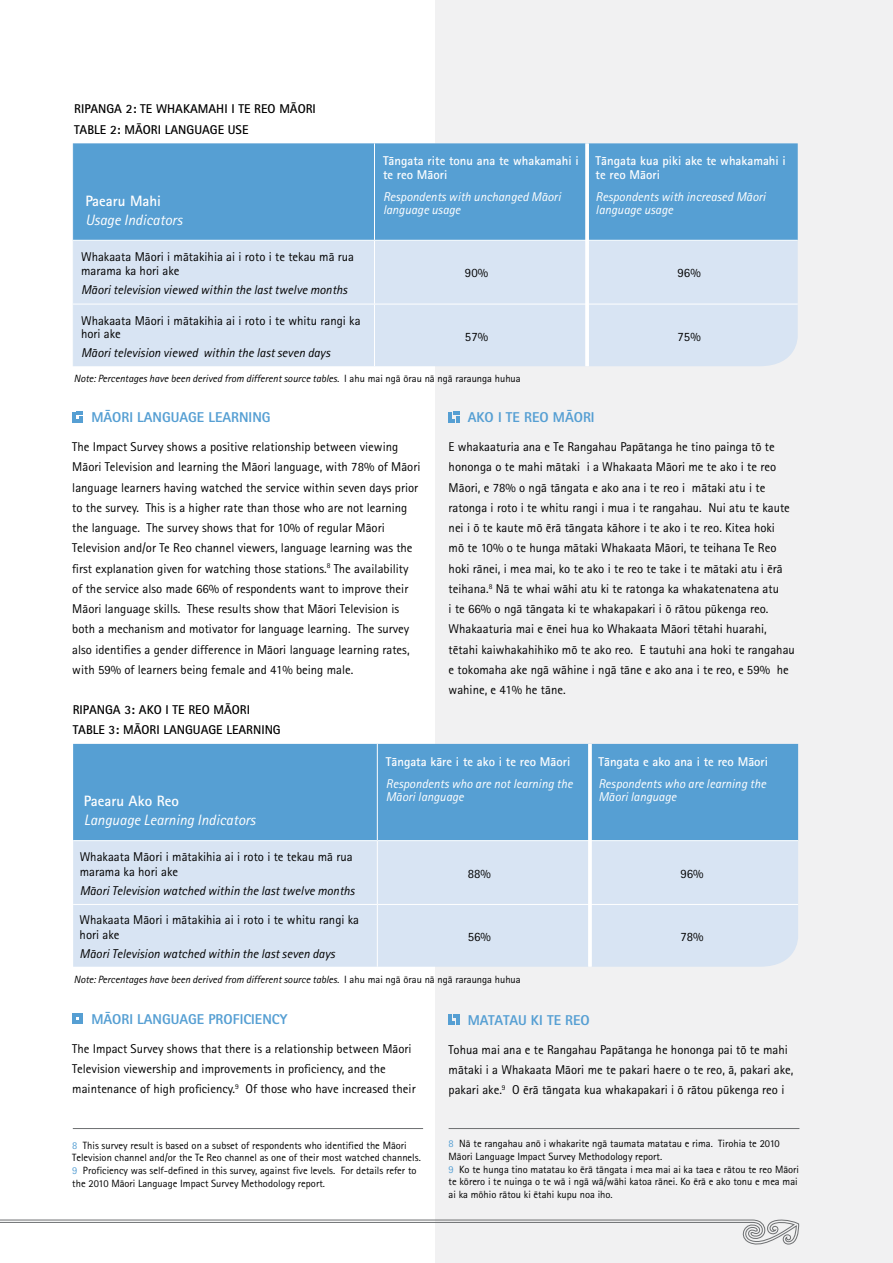
<style>
.page{position:relative;width:893px;height:1263px;background:#fff}
.page>*{position:absolute;margin:0;border:0;box-sizing:border-box;transform-origin:0 0}
.t1{font:italic 15px "Rotis Sans Mi";color:#fff}
.t2{font:700 15px "Rotis Sans Mi";color:#fff}
.t3{font:14.25px "Rotis Sans Ex Mi";color:#569fd3}
.t4{font:12.75px/20.2px "Rotis Sans Mi";color:#000}
.t5{font:italic 12.75px "Rotis Sans Mi";color:#000}
.t6{font:italic 12.75px/13.5px "Rotis Sans Mi";color:#fff}
.t7{font:700 12.75px/13.5px "Rotis Sans Mi";color:#fff}
.t8{font:700 12.75px/20.5px "Rotis Sans Mi";color:#000}
.t9{font:10.5px/12.8px "Rotis Sans Mi";color:#000}
.t10{font:italic 10.5px "Rotis Sans Mi";color:#000}
.s1{font-style:normal}
.s2{color:#569fd3}
</style>
<div class="page">
<div style="left:435px;top:0;width:458px;height:1263px;background:#f1f1f2"></div>
<svg style="left:0;top:1219px;width:800px;height:26px"></svg>
<svg style="left:72px;top:412px;width:11px;height:10px"></svg>
<svg style="left:72px;top:1013px;width:11px;height:11px"></svg>
<svg style="left:449px;top:412px;width:10px;height:10px"></svg>
<svg style="left:449px;top:1014px;width:10px;height:11px"></svg>
<hr style="left:449px;top:1128px;width:350px;height:1px;background:#6d6f71">
<hr style="left:73px;top:1128px;width:350px;height:1px;background:#6d6f71">
<div style="left:73px;top:841px;width:725px;height:126px;background:#d8e4f3"></div>
<div style="left:73px;top:744px;width:725px;height:96px;background:#569fd3"></div>
<hr style="left:377px;top:744px;width:1px;height:96px;background:#fff">
<hr style="left:377px;top:840px;width:213px;height:1px;background:#fff">
<hr style="left:377px;top:841px;width:1px;height:63px;background:#fff">
<hr style="left:590px;top:840px;width:208px;height:1px;background:#fff">
<hr style="left:73px;top:904px;width:304px;height:1px;background:#fff">
<hr style="left:377px;top:904px;width:213px;height:1px;background:#fff">
<hr style="left:377px;top:905px;width:1px;height:62px;background:#fff">
<hr style="left:590px;top:904px;width:208px;height:1px;background:#fff">
<svg style="left:588px;top:744px;width:4px;height:223px"></svg>
<div style="left:74px;top:241px;width:724px;height:125px;background:#d8e4f3"></div>
<div style="left:74px;top:143px;width:724px;height:97px;background:#569fd3"></div>
<hr style="left:374px;top:143px;width:1px;height:97px;background:#fff">
<hr style="left:374px;top:240px;width:213px;height:1px;background:#fff">
<hr style="left:374px;top:241px;width:1px;height:63px;background:#fff">
<hr style="left:587px;top:240px;width:211px;height:1px;background:#fff">
<hr style="left:73px;top:304px;width:301px;height:1px;background:#fff">
<hr style="left:374px;top:304px;width:213px;height:1px;background:#fff">
<hr style="left:374px;top:304px;width:1px;height:62px;background:#fff">
<hr style="left:587px;top:304px;width:211px;height:1px;background:#fff">
<hr style="left:585px;top:143px;width:4px;height:223px;background:#fff">
<p class="t8" style="left:74px;top:99px;width:243px">RIPANGA 2: TE WHAKAMAHI I TE REO MÄORI<br>TABLE 2: MÄORI LANGUAGE USE</p>
<p class="t2" style="left:85px;top:191px;width:77px">Paearu Mahi</p>
<p class="t1" style="left:85px;top:211px;width:98px">Usage Indicators</p>
<p class="t4" style="left:81px;top:250px;width:275px;line-height:13.5px">Whakaata Mäori i mätakihia ai i roto i te tekau mä rua marama ka hori ake</p>
<p class="t5" style="left:81px;top:282px;width:268px">Mäori television viewed within the last twelve months</p>
<p class="t7" style="left:383px;top:154px;width:197px">Tängata rite tonu ana te whakamahi i te reo Mäori</p>
<p class="t6" style="left:383px;top:190px;width:179px">Respondents with unchanged Mäori language usage</p>
<p class="t7" style="left:596px;top:154px;width:192px">Tängata kua piki ake te whakamahi i te reo Mäori</p>
<p class="t6" style="left:596px;top:190px;width:171px">Respondents with increased Mäori language usage</p>
<p class="t4" style="left:465px;top:263px;width:25px">90%</p>
<p class="t4" style="left:678px;top:263px;width:25px">96%</p>
<p class="t4" style="left:81px;top:314px;width:281px;line-height:13.5px">Whakaata Mäori i mätakihia ai i roto i te whitu rangi ka hori ake</p>
<p class="t5" style="left:81px;top:345px;width:251px">Mäori television viewed within the last seven days</p>
<p class="t4" style="left:465px;top:327px;width:25px">57%</p>
<p class="t4" style="left:678px;top:327px;width:25px">75%</p>
<p class="t10" style="left:74px;top:372px;width:448px">Note: Percentages have been derived from different source tables. <span class="s1">I ahu mai ngä örau nä ngä raraunga huhua</span></p>
<p class="t3" style="left:91px;top:408px;width:179px">MÄORI LANGUAGE LEARNING</p>
<p class="t4" style="left:72px;top:437px;width:350px">The Impact Survey shows a positive relationship between viewing Mäori Television and learning the Mäori language, with 78% of Mäori language learners having watched the service within seven days prior to the survey. This is a higher rate than those who are not learning the language. The survey shows that for 10% of regular Mäori Television and/or Te Reo channel viewers, language learning was the first explanation given for watching those stations.<sup>8</sup> The availability of the service also made 66% of respondents want to improve their Mäori language skills. These results show that Mäori Television is both a mechanism and motivator for language learning. The survey also identifies a gender difference in Mäori language learning rates, with 59% of learners being female and 41% being male.</p>
<p class="t8" style="left:73px;top:699px;width:209px">RIPANGA 3: AKO I TE REO MÄORI<br>TABLE 3: MÄORI LANGUAGE LEARNING</p>
<p class="t3" style="left:468px;top:408px;width:128px">AKO I TE REO MÄORI</p>
<p class="t4" style="left:449px;top:437px;width:348px">E whakaaturia ana e Te Rangahau Papätanga he tino painga tö te hononga o te mahi mätaki i a Whakaata Mäori me te ako i te reo Mäori, e 78% o ngä tängata e ako ana i te reo i mätaki atu i te ratonga i roto i te whitu rangi i mua i te rangahau. Nui atu te kaute nei i ö te kaute mö ërä tängata kähore i te ako i te reo. Kitea hoki<br>mö te 10% o te hunga mätaki Whakaata Mäori, te teihana Te Reo hoki ränei, i mea mai, ko te ako i te reo te take i te mätaki atu i ërä teihana.<sup>8</sup> Nä te whai wähi atu ki te ratonga ka whakatenatena atu<br>i te 66% o ngä tängata ki te whakapakari i ö rätou pükenga reo.<br>Whakaaturia mai e ënei hua ko Whakaata Mäori tëtahi huarahi, tëtahi kaiwhakahihiko mö te ako reo. E tautuhi ana hoki te rangahau e tokomaha ake ngä wähine i ngä täne e ako ana i te reo, e 59% he wahine, e 41% he täne.</p>
<p class="t2" style="left:84px;top:791px;width:96px">Paearu Ako Reo</p>
<p class="t1" style="left:84px;top:811px;width:173px">Language Learning Indicators</p>
<p class="t4" style="left:80px;top:849px;width:275px;line-height:15px">Whakaata Mäori i mätakihia ai i roto i te tekau mä rua marama ka hori ake</p>
<p class="t5" style="left:80px;top:883px;width:276px">Mäori Television watched within the last twelve months</p>
<p class="t4" style="left:80px;top:912px;width:281px;line-height:15px">Whakaata Mäori i mätakihia ai i roto i te whitu rangi ka hori ake</p>
<p class="t5" style="left:80px;top:946px;width:257px">Mäori Television watched within the last seven days</p>
<p class="t7" style="left:386px;top:754px;width:186px">Tängata käre i te ako i te reo Mäori</p>
<p class="t6" style="left:386px;top:777px;width:188px">Respondents who are not learning the<br>Mäori language</p>
<p class="t7" style="left:598px;top:754px;width:171px">Tängata e ako ana i te reo Mäori</p>
<p class="t6" style="left:598px;top:777px;width:169px">Respondents who are learning the<br>Mäori language</p>
<p class="t4" style="left:468px;top:863px;width:25px">88%</p>
<p class="t4" style="left:680px;top:863px;width:25px">96%</p>
<p class="t4" style="left:468px;top:927px;width:25px">56%</p>
<p class="t4" style="left:680px;top:927px;width:25px">78%</p>
<p class="t10" style="left:74px;top:973px;width:448px">Note: Percentages have been derived from different source tables. <span class="s1">I ahu mai ngä örau nä ngä raraunga huhua</span></p>
<p class="t3" style="left:91px;top:1010px;width:198px">MÄORI LANGUAGE PROFICIENCY</p>
<p class="t4" style="left:72px;top:1038px;width:345px">The Impact Survey shows that there is a relationship between Mäori<br>Television viewership and improvements in proficiency, and the maintenance of high proficiency.<sup>9</sup> Of those who have increased their</p>
<p class="t3" style="left:468px;top:1011px;width:124px">MATATAU KI TE REO</p>
<p class="t4" style="left:449px;top:1039px;width:346px">Tohua mai ana e te Rangahau Papätanga he hononga pai tö te mahi mätaki i a Whakaata Mäori me te pakari haere o te reo, ä, pakari ake, pakari ake.<sup>9</sup> O ërä tängata kua whakapakari i ö rätou pükenga reo i</p>
<p class="t9" style="left:72px;top:1138px;width:350px"><span class="s2">8</span> This survey result is based on a subset of respondents who identified the Mäori Television channel and/or the Te Reo channel as one of their most watched channels.<br><span class="s2">9</span> Proficiency was self-defined in this survey, against five levels. For details refer to the 2010 Mäori Language Impact Survey Methodology report.</p>
<p class="t9" style="left:449px;top:1137px;width:352px"><span class="s2">8</span> Nä te rangahau anö i whakarite ngä taumata matatau e rima. Tirohia te 2010<br>Mäori Language Impact Survey Methodology report.<br><span class="s2">9</span> Ko te hunga tino matatau ko ërä tängata i mea mai ai ka taea e rätou te reo Mäori te körero i te nuinga o te wä i ngä wä/wähi katoa ränei. Ko ërä e ako tonu e mea mai ai ka möhio rätou ki ëtahi kupu noa iho.</p>
</div>
